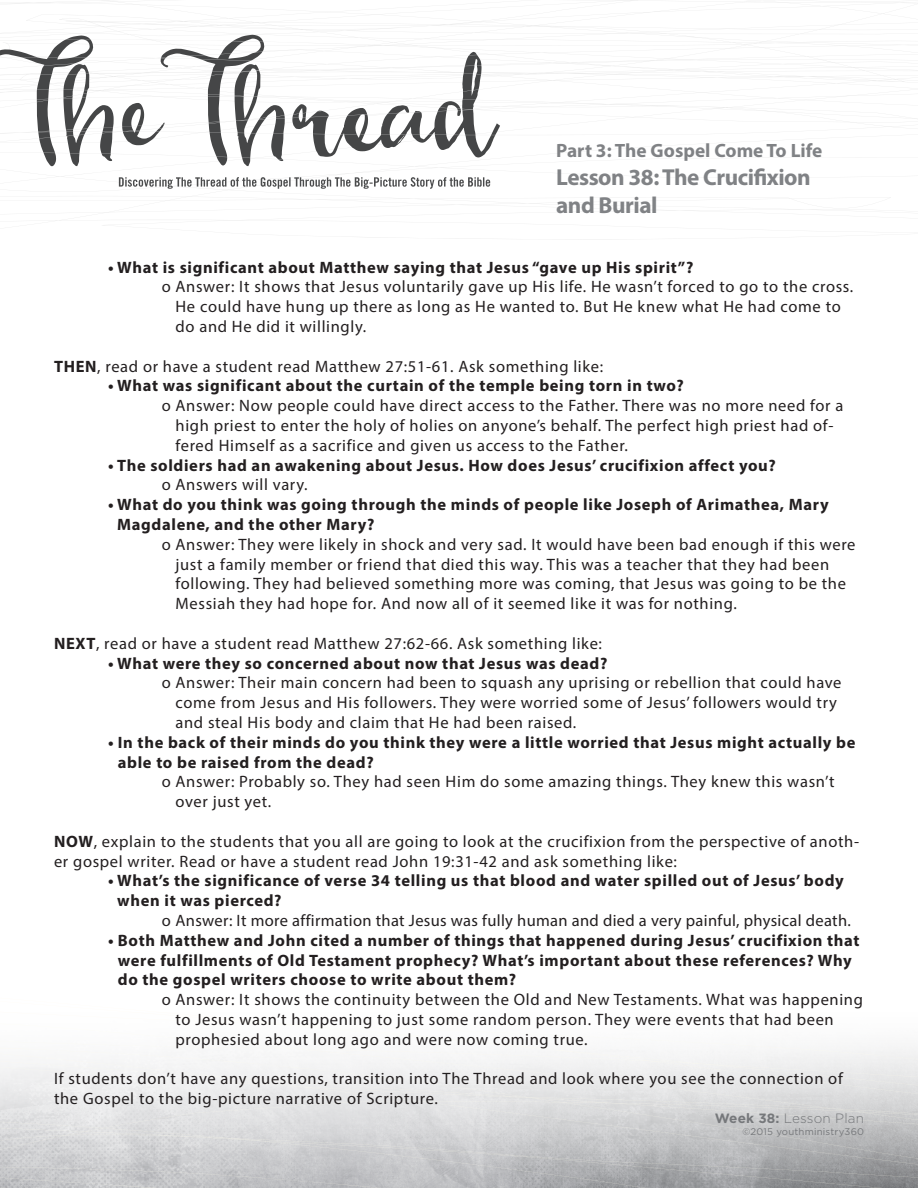
<style>
.page{position:relative;width:918px;height:1188px;background:#fff}
.page>*{position:absolute;margin:0;border:0;box-sizing:border-box;transform-origin:0 0}
.t1{font:700 23.1px/27.8px "Myriad Pro";letter-spacing:-.02em;color:#808285}
.t2{font:700 19.35px "Myriad Pro";color:#808285}
.t3{font:16.5px/19.8px "Myriad Pro";letter-spacing:.04em;color:#231f20}
.t4{font:700 16.5px/19.8px "Myriad Pro";letter-spacing:.04em;color:#231f20}
.t5{font:16.5px "Myriad Pro";letter-spacing:.02em;color:#231f20}
.t6{font:300 13.5px "Gotham";letter-spacing:.01em;color:#76787b}
.t7{font:9.6px "Gotham";letter-spacing:.02em;color:#76787b}
.s1{font-weight:700}
</style>
<div class="page">
<svg style="left:0;top:0;width:918px;height:226px"></svg>
<svg style="left:119px;top:177px;width:371px;height:12px"></svg>
<svg style="left:0;top:1046px;width:918px;height:142px"></svg>
<p class="t2" style="left:556px;top:138px;width:268px">Part 3: The Gospel Come To Life</p>
<h1 class="t1" style="left:556px;top:163px;width:256px">Lesson 38: The Crucifixion and Burial</h1>
<p class="t4" style="left:108px;top:257px;width:587px">• What is significant about Matthew saying that Jesus “gave up His spirit”?</p>
<p class="t3" style="left:176px;top:277px;width:679px;text-indent:-14px">o Answer: It shows that Jesus voluntarily gave up His life. He wasn’t forced to go to the cross.<br>He could have hung up there as long as He wanted to. But He knew what He had come to do and He did it willingly.</p>
<p class="t3" style="left:54px;top:356px;width:551px"><span class="s1">THEN</span>, read or have a student read Matthew 27:51-61. Ask something like:</p>
<p class="t4" style="left:108px;top:375px;width:577px">• What was significant about the curtain of the temple being torn in two?</p>
<p class="t3" style="left:176px;top:396px;width:669px;text-indent:-14px">o Answer: Now people could have direct access to the Father. There was no more need for a high priest to enter the holy of holies on anyone’s behalf. The perfect high priest had of&shy;fered Himself as a sacrifice and given us access to the Father.</p>
<p class="t4" style="left:108px;top:455px;width:669px">• The soldiers had an awakening about Jesus. How does Jesus’ crucifixion affect you?</p>
<p class="t3" style="left:162px;top:475px;width:147px">o Answers will vary.</p>
<p class="t4" style="left:117px;top:494px;width:713px;text-indent:-9px">• What do you think was going through the minds of people like Joseph of Arimathea, Mary<br>Magdalene, and the other Mary?</p>
<p class="t3" style="left:176px;top:534px;width:682px;text-indent:-14px">o Answer: They were likely in shock and very sad. It would have been bad enough if this were just a family member or friend that died this way. This was a teacher that they had been following. They had believed something more was coming, that Jesus was going to be the Messiah they had hope for. And now all of it seemed like it was for nothing.</p>
<p class="t3" style="left:54px;top:633px;width:550px"><span class="s1">NEXT</span>, read or have a student read Matthew 27:62-66. Ask something like:</p>
<p class="t4" style="left:108px;top:653px;width:501px">• What were they so concerned about now that Jesus was dead?</p>
<p class="t3" style="left:176px;top:673px;width:668px;text-indent:-14px">o Answer: Their main concern had been to squash any uprising or rebellion that could have come from Jesus and His followers. They were worried some of Jesus’ followers would try and steal His body and claim that He had been raised.</p>
<p class="t4" style="left:118px;top:732px;width:739px;text-indent:-10px">• In the back of their minds do you think they were a little worried that Jesus might actually be able to be raised from the dead?</p>
<p class="t3" style="left:176px;top:772px;width:660px;text-indent:-14px">o Answer: Probably so. They had seen Him do some amazing things. They knew this wasn’t over just yet.</p>
<p class="t3" style="left:54px;top:831px;width:807px"><span class="s1">NOW</span>, explain to the students that you all are going to look at the crucifixion from the perspective of anoth&shy;er gospel writer. Read or have a student read John 19:31-42 and ask something like:</p>
<p class="t4" style="left:117px;top:870px;width:728px;text-indent:-9px">• What’s the significance of verse 34 telling us that blood and water spilled out of Jesus’ body when it was pierced?</p>
<p class="t5" style="left:162px;top:910px;width:690px">o Answer: It more affirmation that Jesus was fully human and died a very painful, physical death.</p>
<p class="t4" style="left:118px;top:930px;width:743px;text-indent:-10px">• Both Matthew and John cited a number of things that happened during Jesus’ crucifixion that were fulfillments of Old Testament prophecy? What’s important about these references? Why do the gospel writers choose to write about them?</p>
<p class="t3" style="left:176px;top:990px;width:689px;text-indent:-14px">o Answer: It shows the continuity between the Old and New Testaments. What was happening to Jesus wasn’t happening to just some random person. They were events that had been prophesied about long ago and were now coming true.</p>
<p class="t3" style="left:54px;top:1069px;width:790px">If students don’t have any questions, transition into The Thread and look where you see the connection of the Gospel to the big-picture narrative of Scripture.</p>
<p class="t6" style="left:715px;top:1110px;width:151px"><span class="s1">Week 38:</span> Lesson Plan</p>
<p class="t7" style="left:742px;top:1126px;width:123px">©2015 youthministry360</p>
</div>
